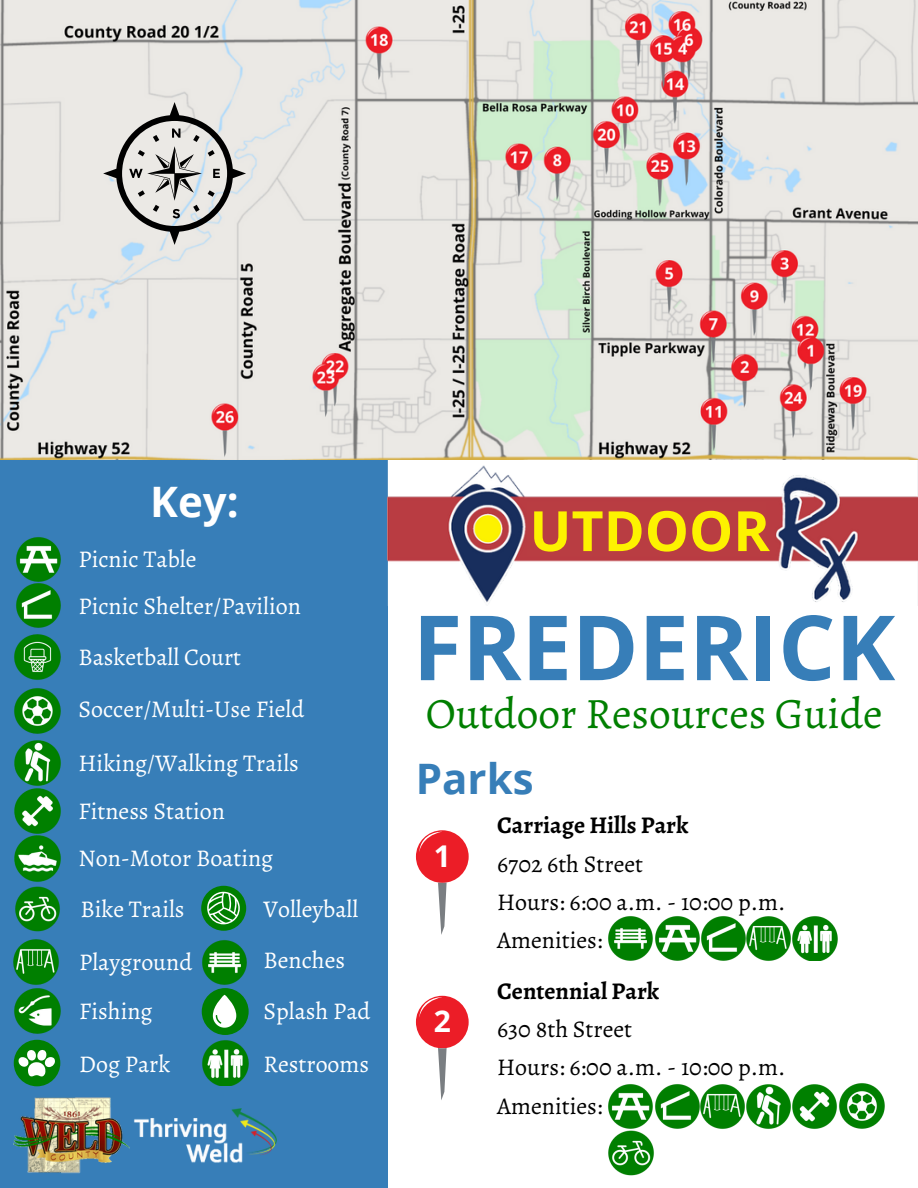
<style>
.page{position:relative;width:918px;height:1188px;background:#fff}
.page>*{position:absolute;margin:0;border:0;box-sizing:border-box;transform-origin:0 0}
.t1{font:700 90px "Open Sans";color:#377eb8}
.t2{font:700 55.65px "Open Sans";color:#fdf200}
.t3{font:43.5px "Alegreya";color:#007f00}
.t4{font:700 42px "Open Sans";color:#377eb8}
.t5{font:700 42px "Open Sans";color:#fff}
.t6{font:700 30px "Open Sans";color:#fff}
.t7{font:24px "Alegreya";color:#fff}
.t8{font:24px "Alegreya";color:#000}
.t9{font:700 24px "Alegreya";color:#000}
</style>
<div class="page">
<div style="left:0;top:0;width:388px;height:1188px;background:#377eb8"></div>
<img style="left:387px;top:459px;width:531px;height:147px">
<div style="left:528px;top:503px;width:238px;height:53px;background:#b93d42"></div>
<img style="left:14px;top:1097px;width:115px;height:77px">
<img style="left:129px;top:1108px;width:148px;height:55px">
<img style="left:16px;top:537px;width:45px;height:91px">
<img style="left:14px;top:634px;width:47px;height:46px">
<img style="left:13px;top:939px;width:46px;height:46px">
<img style="left:202px;top:940px;width:45px;height:45px">
<img style="left:14px;top:688px;width:47px;height:46px">
<img style="left:14px;top:740px;width:47px;height:142px">
<img style="left:608px;top:916px;width:230px;height:45px">
<img style="left:608px;top:1083px;width:277px;height:46px">
<img style="left:202px;top:1040px;width:47px;height:46px">
<div style="left:202px;top:988px;width:47px;height:47px;background:#007f01;border-radius:50%"></div>
<svg style="left:213px;top:995px;width:23px;height:33px"></svg>
<img style="left:14px;top:988px;width:47px;height:46px">
<div style="left:14px;top:1040px;width:46px;height:46px;background:#007f01;border-radius:50%"></div>
<svg style="left:18px;top:1049px;width:37px;height:27px"></svg>
<div style="left:416px;top:830px;width:53px;height:53px;background:#ec1d27;border-radius:50%"></div>
<svg style="left:438px;top:882px;width:9px;height:53px"></svg>
<svg style="left:419px;top:831px;width:23px;height:21px"></svg>
<div style="left:416px;top:996px;width:53px;height:52px;background:#ec1d27;border-radius:50%"></div>
<svg style="left:438px;top:1048px;width:9px;height:52px"></svg>
<svg style="left:419px;top:997px;width:23px;height:20px"></svg>
<img style="left:15px;top:887px;width:45px;height:45px">
<img style="left:608px;top:1130px;width:46px;height:46px">
<div style="left:201px;top:886px;width:45px;height:45px;background:#007f01;border-radius:50%"></div>
<svg style="left:207px;top:892px;width:33px;height:32px"></svg>
<img style="left:0;top:0;width:918px;height:459px">
<svg style="left:103px;top:102px;width:143px;height:143px;background:#c3c2c0"></svg>
<p class="t5" style="left:150px;top:473px;width:90px">Key:</p>
<p class="t7" style="left:78px;top:543px;width:120px">Picnic Table</p>
<p class="t7" style="left:78px;top:589px;width:224px">Picnic Shelter/Pavilion</p>
<p class="t7" style="left:78px;top:641px;width:164px">Basketball Court</p>
<p class="t2" style="left:529px;top:492px;width:242px">UTDOOR</p>
<p class="t1" style="left:413px;top:584px;width:484px">FREDERICK</p>
<p class="t7" style="left:78px;top:693px;width:227px">Soccer/Multi-Use Field</p>
<p class="t3" style="left:426px;top:684px;width:458px">Outdoor Resources Guide</p>
<p class="t4" style="left:416px;top:749px;width:119px">Parks</p>
<p class="t7" style="left:78px;top:747px;width:222px">Hiking/Walking Trails</p>
<p class="t7" style="left:78px;top:795px;width:148px">Fitness Station</p>
<p class="t9" style="left:497px;top:809px;width:193px">Carriage Hills Park</p>
<p class="t8" style="left:497px;top:847px;width:147px">6702 6th Street</p>
<p class="t8" style="left:497px;top:885px;width:290px">Hours: 6:00 a.m. - 10:00 p.m.</p>
<p class="t8" style="left:497px;top:924px;width:107px">Amenities:</p>
<p class="t6" style="left:434px;top:835px;width:19px">1</p>
<p class="t7" style="left:78px;top:842px;width:196px">Non-Motor Boating</p>
<p class="t7" style="left:264px;top:892px;width:96px">Volleyball</p>
<p class="t7" style="left:80px;top:892px;width:106px">Bike Trails</p>
<p class="t7" style="left:79px;top:946px;width:115px">Playground</p>
<p class="t7" style="left:264px;top:944px;width:83px">Benches</p>
<p class="t7" style="left:79px;top:995px;width:75px">Fishing</p>
<p class="t7" style="left:264px;top:995px;width:108px">Splash Pad</p>
<p class="t7" style="left:79px;top:1048px;width:93px">Dog Park</p>
<p class="t7" style="left:264px;top:1048px;width:107px">Restrooms</p>
<p class="t6" style="left:434px;top:1000px;width:19px">2</p>
<p class="t9" style="left:497px;top:974px;width:164px">Centennial Park</p>
<p class="t8" style="left:497px;top:1013px;width:136px">630 8th Street</p>
<p class="t8" style="left:497px;top:1051px;width:290px">Hours: 6:00 a.m. - 10:00 p.m.</p>
<p class="t8" style="left:497px;top:1089px;width:107px">Amenities:</p>
</div>
